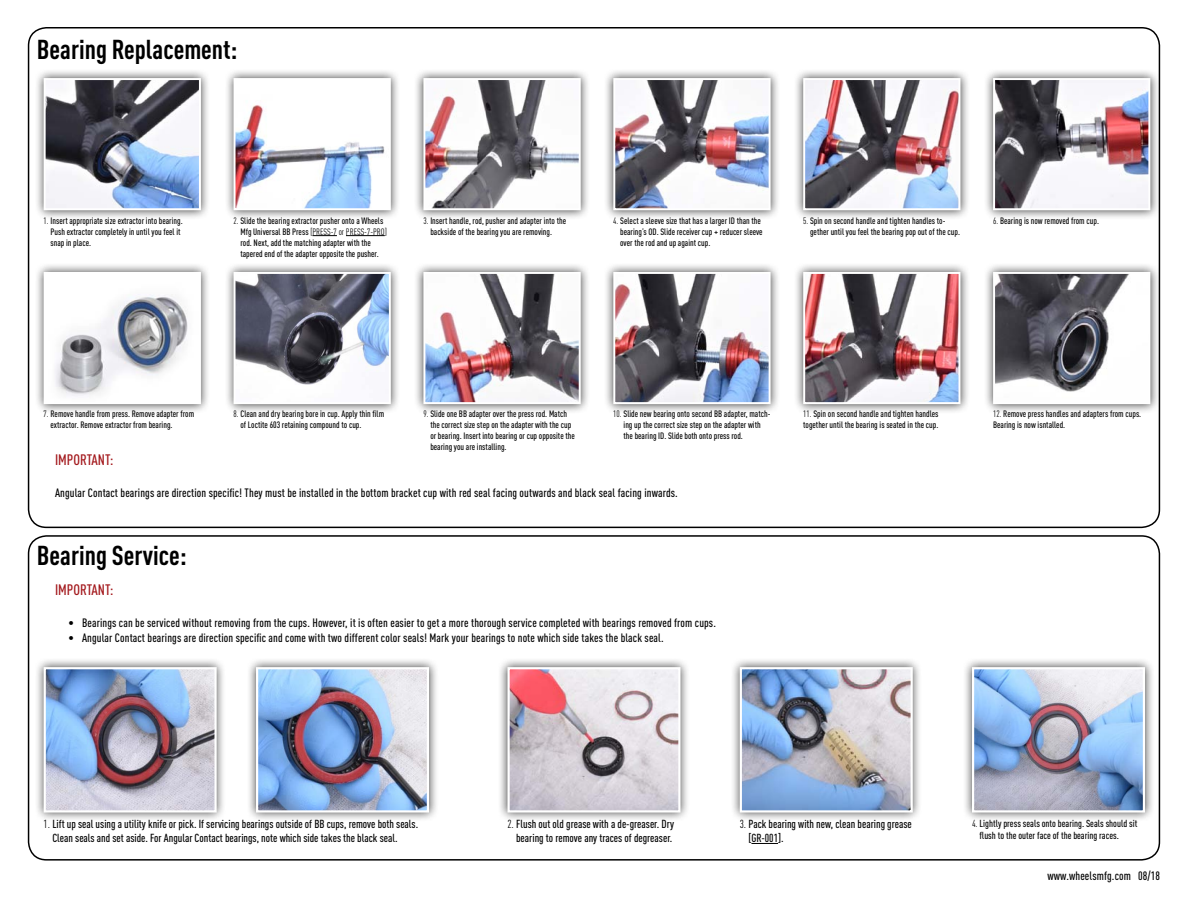
<style>
.page{position:relative;width:1188px;height:918px;background:#fff}
.page>*{position:absolute;margin:0;border:0;box-sizing:border-box;transform-origin:0 0}
.t1{font:700 condensed 27px "DIN Pro";color:#000}
.t2{font:500 condensed 15px "DIN Pro";color:#a3181c}
.t3{font:500 condensed 12px "DIN Pro";letter-spacing:.01em;color:#000}
.t4{font:500 condensed 11.55px/13.8px "DIN Pro";color:#000}
.t5{font:500 condensed 10.05px/12.1px "DIN Pro";color:#000}
.t6{font:500 condensed 9.15px/10.9px "DIN Pro";color:#000}
.s1{font-weight:400}
</style>
<div class="page">
<div style="left:28px;top:535px;width:1132px;height:326px;border:2px solid #000;border-radius:18px"></div>
<div style="left:34px;top:68px;width:176px;height:152px;background:#000;opacity:.75"></div>
<img style="left:47px;top:81px;width:151px;height:126px">
<div style="left:44px;top:78px;width:157px;height:132px;border:2px solid #fff"></div>
<div style="left:34px;top:657px;width:192px;height:165px;background:#000;opacity:.75"></div>
<img style="left:47px;top:670px;width:167px;height:140px">
<div style="left:44px;top:667px;width:173px;height:146px;border:2px solid #fff"></div>
<div style="left:246px;top:657px;width:192px;height:165px;background:#000;opacity:.75"></div>
<img style="left:259px;top:670px;width:167px;height:140px">
<div style="left:256px;top:667px;width:173px;height:146px;border:2px solid #fff"></div>
<svg style="left:313px;top:235px;width:24px;height:1px"></svg>
<hr style="left:346px;top:235px;width:39px;height:1px;background:#000">
<div style="left:224px;top:68px;width:176px;height:152px;background:#000;opacity:.75"></div>
<img style="left:237px;top:81px;width:151px;height:126px">
<div style="left:234px;top:78px;width:157px;height:132px;border:2px solid #fff"></div>
<div style="left:414px;top:68px;width:176px;height:152px;background:#000;opacity:.75"></div>
<img style="left:426px;top:81px;width:152px;height:126px">
<div style="left:423px;top:78px;width:158px;height:132px;border:2px solid #fff"></div>
<div style="left:603px;top:68px;width:177px;height:152px;background:#000;opacity:.75"></div>
<img style="left:616px;top:81px;width:152px;height:126px">
<div style="left:613px;top:78px;width:158px;height:132px;border:2px solid #fff"></div>
<div style="left:34px;top:262px;width:176px;height:152px;background:#000;opacity:.75"></div>
<img style="left:47px;top:275px;width:151px;height:126px">
<div style="left:224px;top:262px;width:176px;height:152px;background:#000;opacity:.75"></div>
<img style="left:237px;top:275px;width:151px;height:126px">
<div style="left:234px;top:272px;width:157px;height:132px;border:2px solid #fff"></div>
<div style="left:414px;top:262px;width:176px;height:152px;background:#000;opacity:.75"></div>
<img style="left:426px;top:275px;width:152px;height:126px">
<div style="left:423px;top:272px;width:158px;height:132px;border:2px solid #fff"></div>
<div style="left:603px;top:262px;width:177px;height:152px;background:#000;opacity:.75"></div>
<img style="left:616px;top:275px;width:152px;height:126px">
<div style="left:613px;top:272px;width:158px;height:132px;border:2px solid #fff"></div>
<div style="left:793px;top:262px;width:177px;height:152px;background:#000;opacity:.75"></div>
<img style="left:806px;top:275px;width:152px;height:126px">
<div style="left:803px;top:272px;width:158px;height:132px;border:2px solid #fff"></div>
<div style="left:983px;top:262px;width:177px;height:152px;background:#000;opacity:.75"></div>
<img style="left:996px;top:275px;width:151px;height:126px">
<div style="left:993px;top:272px;width:157px;height:132px;border:2px solid #fff"></div>
<div style="left:983px;top:68px;width:177px;height:152px;background:#000;opacity:.75"></div>
<img style="left:996px;top:81px;width:151px;height:126px">
<div style="left:993px;top:78px;width:157px;height:132px;border:2px solid #fff"></div>
<div style="left:793px;top:68px;width:177px;height:152px;background:#000;opacity:.75"></div>
<img style="left:806px;top:81px;width:152px;height:126px">
<div style="left:803px;top:78px;width:158px;height:132px;border:2px solid #fff"></div>
<div style="left:498px;top:657px;width:192px;height:165px;background:#000;opacity:.75"></div>
<img style="left:510px;top:670px;width:168px;height:140px">
<div style="left:507px;top:667px;width:174px;height:146px;border:2px solid #fff"></div>
<svg style="left:751px;top:843px;width:27px;height:1px"></svg>
<div style="left:730px;top:657px;width:192px;height:165px;background:#000;opacity:.75"></div>
<img style="left:743px;top:670px;width:167px;height:140px">
<div style="left:740px;top:667px;width:173px;height:146px;border:2px solid #fff"></div>
<div style="left:962px;top:657px;width:192px;height:165px;background:#000;opacity:.75"></div>
<img style="left:975px;top:670px;width:167px;height:140px">
<div style="left:972px;top:667px;width:173px;height:146px;border:2px solid #fff"></div>
<h1 class="t1" style="left:37px;top:33px;width:202px">Bearing Replacement:</h1>
<p class="t6" style="left:51px;top:215px;width:134px;text-indent:-7px"><span class="s1">1.</span> Insert appropriate size extractor into bearing.<br>Push extractor completely in until you feel it snap in place.</p>
<p class="t6" style="left:240px;top:215px;width:148px;text-indent:-7px"><span class="s1">2.</span> Slide the bearing extractor pusher onto a Wheels Mfg Universal BB Press <span class="s1">[PRESS-7 or PRESS-7-PRO] </span>rod. Next, add the matching adapter with the tapered end of the adapter opposite the pusher.</p>
<p class="t6" style="left:430px;top:215px;width:137px;text-indent:-7px"><span class="s1">3.</span> Insert handle, rod, pusher and adapter into the backside of the bearing you are removing.</p>
<p class="t6" style="left:620px;top:215px;width:144px;text-indent:-7px"><span class="s1">4.</span> Select a sleeve size that has a larger ID than the bearing’s OD. Slide receiver cup + reducer sleeve over the rod and up againt cup.</p>
<p class="t6" style="left:803px;top:215px;width:144px"><span class="s1">5.</span> Spin on second handle and tighten handles to-</p>
<p class="t6" style="left:993px;top:215px;width:107px"><span class="s1">6.</span> Bearing is now removed from cup.</p>
<p class="t6" style="left:810px;top:226px;width:151px">gether until you feel the bearing pop out of the cup.</p>
<p class="t6" style="left:51px;top:409px;width:145px;text-indent:-7px"><span class="s1">7.</span> Remove handle from press. Remove adapter from extractor. Remove extractor from bearing.</p>
<p class="t6" style="left:240px;top:409px;width:145px;text-indent:-7px"><span class="s1">8.</span> Clean and dry bearing bore in cup. Apply thin film of Loctite 603 retaining compound to cup.</p>
<p class="t6" style="left:430px;top:409px;width:146px;text-indent:-7px"><span class="s1">9.</span> Slide one BB adapter over the press rod. Match the correct size step on the adapter with the cup or bearing. Insert into bearing or cup opposite the bearing you are installing.</p>
<p class="t6" style="left:624px;top:409px;width:148px;text-indent:-10px"><span class="s1">10.</span> Slide new bearing onto second BB adapter, match&shy;ing up the correct size step on the adapter with the bearing ID. Slide both onto press rod.</p>
<p class="t6" style="left:803px;top:409px;width:137px"><span class="s1">11.</span> Spin on second handle and tighten handles together until the bearing is seated in the cup.</p>
<p class="t6" style="left:993px;top:409px;width:150px"><span class="s1">12.</span> Remove press handles and adapters from cups.<br>Bearing is now isntalled.</p>
<h2 class="t2" style="left:55px;top:451px;width:60px">IMPORTANT:</h2>
<h3 class="t3" style="left:55px;top:486px;width:624px">Angular Contact bearings are direction specific! They must be installed in the bottom bracket cup with red seal facing outwards and black seal facing inwards.</h3>
<h1 class="t1" style="left:37px;top:539px;width:151px">Bearing Service:</h1>
<h2 class="t2" style="left:55px;top:581px;width:60px">IMPORTANT:</h2>
<h3 class="t3" style="left:69px;top:616px;width:649px">• Bearings can be serviced without removing from the cups. However, it is often easier to get a more thorough service completed with bearings removed from cups.</h3>
<h3 class="t3" style="left:69px;top:630px;width:597px">• Angular Contact bearings are direction specific and come with two different color seals! Mark your bearings to note which side takes the black seal.</h3>
<p class="t4" style="left:52px;top:817px;width:367px;text-indent:-9px"><span class="s1">1.</span> Lift up seal using a utility knife or pick. If servicing bearings outside of BB cups, remove both seals.<br>Clean seals and set aside. For Angular Contact bearings, note which side takes the black seal.</p>
<p class="t4" style="left:507px;top:817px;width:168px;text-align:right"><span class="s1">2.</span> Flush out old grease with a de-greaser. Dry bearing to remove any traces of degreaser.</p>
<p class="t4" style="left:748px;top:817px;width:165px;text-indent:-9px"><span class="s1">3.</span> Pack bearing with new, clean bearing grease [GR-001].</p>
<p class="t5" style="left:980px;top:817px;width:159px;text-indent:-8px"><span class="s1">4.</span> Lightly press seals onto bearing. Seals should sit flush to the outer face of the bearing races.</p>
<h3 class="t3" style="left:1047px;top:869px;width:114px">www.wheelsmfg.com 08/18</h3>
</div>
